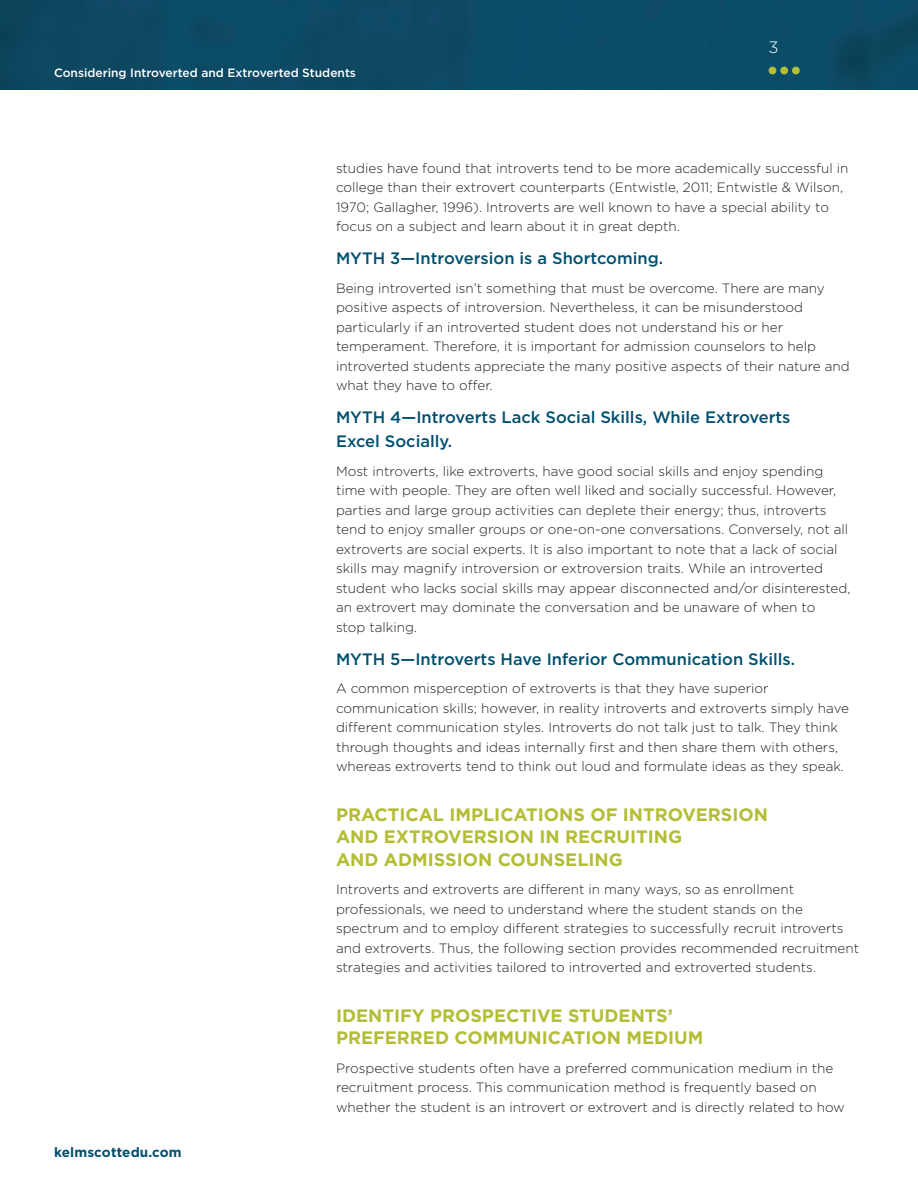
<style>
.page{position:relative;width:918px;height:1188px;background:#fff}
.page>*{position:absolute;margin:0;border:0;box-sizing:border-box;transform-origin:0 0}
.t1{font:700 18px/22.5px "Gotham";color:#b3bd35}
.t2{font:500 16.5px/24px "Gotham";color:#014f6e}
.t3{font:300 16.5px "Gotham";color:#fff}
.t4{font:300 13.5px/19.5px "Gotham";color:#231f20}
.t5{font:700 13.5px "Gotham";letter-spacing:.01em;color:#014f6e}
.t6{font:500 12px "Gotham";color:#fff}
</style>
<div class="page">
<div style="left:0;top:0;width:918px;height:90px;background:#0c4b66"></div>
<div style="left:792px;top:67px;width:8px;height:7px;background:#b3bd35;border-radius:50%"></div>
<div style="left:780px;top:67px;width:8px;height:7px;background:#b3bd35;border-radius:50%"></div>
<div style="left:769px;top:67px;width:7px;height:7px;background:#b3bd35;border-radius:50%"></div>
<p class="t6" style="left:54px;top:65px;width:304px">Considering Introverted and Extroverted Students</p>
<p class="t3" style="left:769px;top:37px;width:12px">3</p>
<p class="t5" style="left:54px;top:1143px;width:129px">kelmscottedu.com</p>
<p class="t4" style="left:336px;top:158px;width:514px">studies have found that introverts tend to be more academically successful in college than their extrovert counterparts (Entwistle, 2011; Entwistle &amp; Wilson, 1970; Gallagher, 1996). Introverts are well known to have a special ability to focus on a subject and learn about it in great depth.</p>
<p class="t2" style="left:336px;top:246px;width:329px">MYTH 3—Introversion is a Shortcoming.</p>
<p class="t4" style="left:336px;top:278px;width:515px">Being introverted isn’t something that must be overcome. There are many positive aspects of introversion. Nevertheless, it can be misunderstood particularly if an introverted student does not understand his or her temperament. Therefore, it is important for admission counselors to help introverted students appreciate the many positive aspects of their nature and what they have to offer.</p>
<p class="t2" style="left:336px;top:405px;width:456px">MYTH 4—Introverts Lack Social Skills, While Extroverts<br>Excel Socially.</p>
<p class="t4" style="left:336px;top:461px;width:516px">Most introverts, like extroverts, have good social skills and enjoy spending time with people. They are often well liked and socially successful. However, parties and large group activities can deplete their energy; thus, introverts tend to enjoy smaller groups or one‑on‑one conversations. Conversely, not all extroverts are social experts. It is also important to note that a lack of social skills may magnify introversion or extroversion traits. While an introverted student who lacks social skills may appear disconnected and/or disinterested, an extrovert may dominate the conversation and be unaware of when to<br>stop talking.</p>
<p class="t2" style="left:336px;top:647px;width:461px">MYTH 5—Introverts Have Inferior Communication Skills.</p>
<p class="t4" style="left:336px;top:678px;width:515px">A common misperception of extroverts is that they have superior communication skills; however, in reality introverts and extroverts simply have different communication styles. Introverts do not talk just to talk. They think through thoughts and ideas internally first and then share them with others, whereas extroverts tend to think out loud and formulate ideas as they speak.</p>
<h1 class="t1" style="left:336px;top:803px;width:434px">PRACTICAL IMPLICATIONS OF INTROVERSION<br>AND EXTROVERSION IN RECRUITING<br>AND ADMISSION COUNSELING</h1>
<p class="t4" style="left:336px;top:879px;width:525px">Introverts and extroverts are different in many ways, so as enrollment professionals, we need to understand where the student stands on the spectrum and to employ different strategies to successfully recruit introverts and extroverts. Thus, the following section provides recommended recruitment strategies and activities tailored to introverted and extroverted students.</p>
<h1 class="t1" style="left:336px;top:1004px;width:369px">IDENTIFY PROSPECTIVE STUDENTS’<br>PREFERRED COMMUNICATION MEDIUM</h1>
<p class="t4" style="left:336px;top:1058px;width:510px">Prospective students often have a preferred communication medium in the recruitment process. This communication method is frequently based on whether the student is an introvert or extrovert and is directly related to how</p>
</div>
